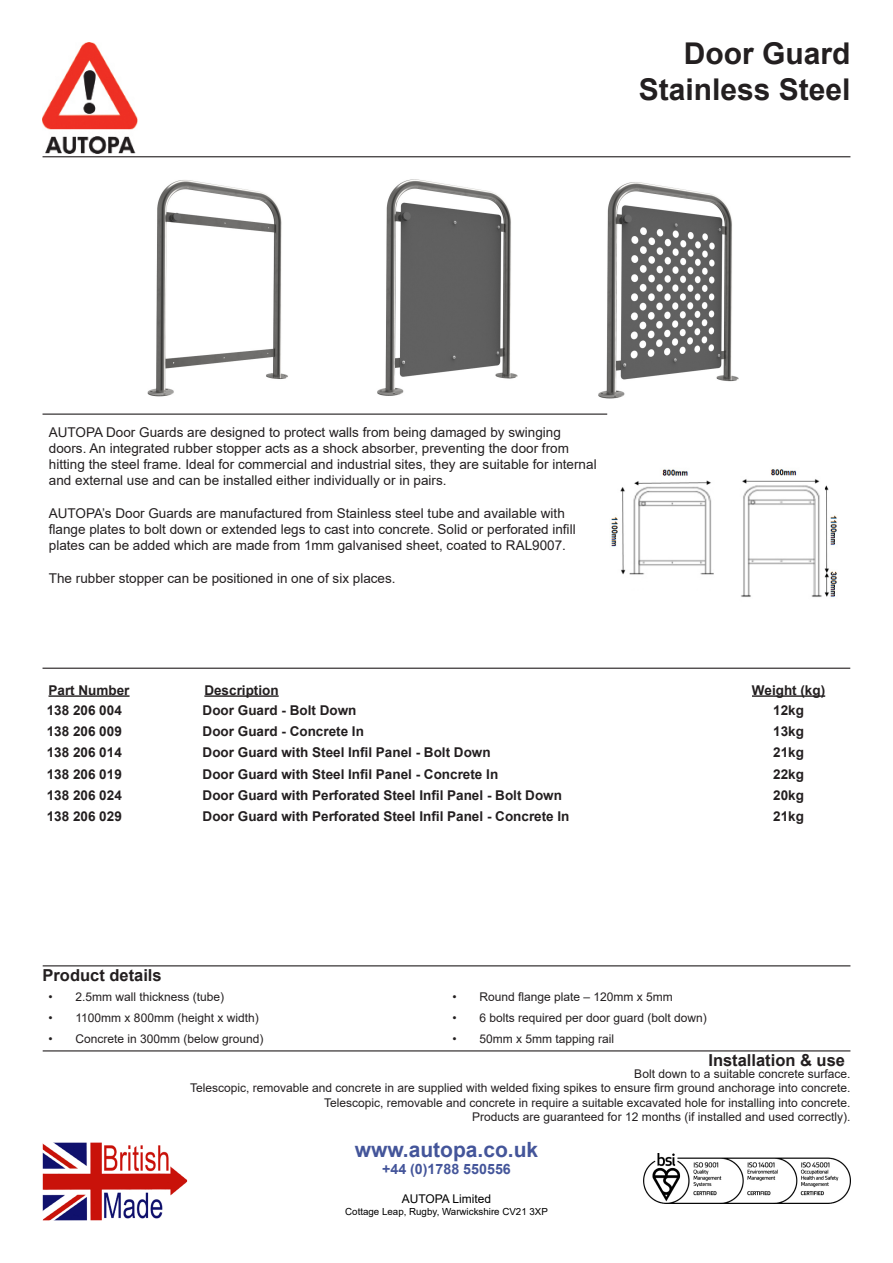
<style>
.page{position:relative;width:893px;height:1263px;background:#fff}
.page>*{position:absolute;margin:0;border:0;box-sizing:border-box;transform-origin:0 0}
.t1{font:700 30px "Arial";color:#231f20}
.t2{font:700 21px "Arial";color:#44559a}
.t3{font:700 16.5px "Arial";color:#231f20}
.t4{font:700 14.25px "Arial";color:#44559a}
.t5{font:13.5px/16.2px "Arial";color:#231f20}
.t6{font:700 13.5px "Arial";color:#231f20}
.t7{font:12px "Arial";color:#231f20}
.t8{font:12px "Arial";color:#000}
.t9{font:9.75px "Arial";color:#000}
</style>
<div class="page">
<img style="left:644px;top:1154px;width:206px;height:49px">
<img style="left:43px;top:1142px;width:144px;height:78px">
<img style="left:42px;top:43px;width:95px;height:110px">
<hr style="left:43px;top:156px;width:807px;height:1px;background:#231f20">
<hr style="left:43px;top:414px;width:564px;height:1px;background:#231f20">
<hr style="left:49px;top:695px;width:81px;height:2px;background:#231f20">
<hr style="left:204px;top:695px;width:75px;height:2px;background:#231f20">
<hr style="left:752px;top:695px;width:73px;height:2px;background:#231f20">
<img style="left:611px;top:469px;width:226px;height:129px">
<hr style="left:43px;top:668px;width:807px;height:1px;background:#231f20">
<hr style="left:43px;top:965px;width:807px;height:1px;background:#231f20">
<hr style="left:43px;top:1050px;width:807px;height:1px;background:#231f20">
<img style="left:147px;top:179px;width:592px;height:220px">
<p class="t1" style="left:684px;top:33px;width:168px">Door Guard</p>
<p class="t1" style="left:639px;top:69px;width:213px">Stainless Steel</p>
<p class="t5" style="left:49px;top:424px;width:549px">AUTOPA Door Guards are designed to protect walls from being damaged by swinging doors. An integrated rubber stopper acts as a shock absorber, preventing the door from hitting the steel frame. Ideal for commercial and industrial sites, they are suitable for internal and external use and can be installed either individually or in pairs.</p>
<p class="t5" style="left:49px;top:505px;width:528px">AUTOPA’s Door Guards are manufactured from Stainless steel tube and available with flange plates to bolt down or extended legs to cast into concrete. Solid or perforated infill plates can be added which are made from 1mm galvanised sheet, coated to RAL9007.</p>
<p class="t5" style="left:49px;top:570px;width:348px">The rubber stopper can be positioned in one of six places.</p>
<p class="t6" style="left:49px;top:680px;width:83px">Part Number</p>
<p class="t6" style="left:204px;top:680px;width:76px">Description</p>
<p class="t6" style="left:752px;top:680px;width:75px">Weight (kg)</p>
<p class="t6" style="left:47px;top:700px;width:77px">138 206 004</p>
<p class="t6" style="left:203px;top:700px;width:155px">Door Guard - Bolt Down</p>
<p class="t6" style="left:773px;top:700px;width:32px">12kg</p>
<p class="t6" style="left:47px;top:722px;width:77px">138 206 009</p>
<p class="t6" style="left:203px;top:722px;width:163px">Door Guard - Concrete In</p>
<p class="t6" style="left:773px;top:722px;width:32px">13kg</p>
<p class="t6" style="left:47px;top:743px;width:77px">138 206 014</p>
<p class="t6" style="left:203px;top:743px;width:290px">Door Guard with Steel Infil Panel - Bolt Down</p>
<p class="t6" style="left:773px;top:743px;width:32px">21kg</p>
<p class="t6" style="left:47px;top:764px;width:77px">138 206 019</p>
<p class="t6" style="left:203px;top:764px;width:297px">Door Guard with Steel Infil Panel - Concrete In</p>
<p class="t6" style="left:773px;top:764px;width:32px">22kg</p>
<p class="t6" style="left:47px;top:785px;width:77px">138 206 024</p>
<p class="t6" style="left:203px;top:785px;width:361px">Door Guard with Perforated Steel Infil Panel - Bolt Down</p>
<p class="t6" style="left:773px;top:785px;width:32px">20kg</p>
<p class="t6" style="left:47px;top:807px;width:77px">138 206 029</p>
<p class="t6" style="left:203px;top:807px;width:368px">Door Guard with Perforated Steel Infil Panel - Concrete In</p>
<p class="t6" style="left:773px;top:807px;width:32px">21kg</p>
<p class="t3" style="left:43px;top:963px;width:121px">Product details</p>
<p class="t7" style="left:49px;top:989px;width:177px">• 2.5mm wall thickness (tube)</p>
<p class="t7" style="left:452px;top:989px;width:222px">• Round flange plate – 120mm x 5mm</p>
<p class="t7" style="left:49px;top:1009px;width:212px">• 1100mm x 800mm (height x width)</p>
<p class="t7" style="left:452px;top:1009px;width:256px">• 6 bolts required per door guard (bolt down)</p>
<p class="t7" style="left:49px;top:1030px;width:217px">• Concrete in 300mm (below ground)</p>
<p class="t7" style="left:452px;top:1030px;width:163px">• 50mm x 5mm tapping rail</p>
<p class="t3" style="left:708px;top:1048px;width:138px">Installation &amp; use</p>
<p class="t7" style="left:634px;top:1065px;width:218px">Bolt down to a suitable concrete surface.</p>
<p class="t7" style="left:190px;top:1080px;width:662px">Telescopic, removable and concrete in are supplied with welded fixing spikes to ensure firm ground anchorage into concrete.</p>
<p class="t7" style="left:324px;top:1094px;width:528px">Telescopic, removable and concrete in require a suitable excavated hole for installing into concrete.</p>
<p class="t7" style="left:472px;top:1108px;width:380px">Products are guaranteed for 12 months (if installed and used correctly).</p>
<p class="t2" style="left:355px;top:1135px;width:185px">www.autopa.co.uk</p>
<p class="t4" style="left:382px;top:1159px;width:130px">+44 (0)1788 550556</p>
<p class="t8" style="left:402px;top:1190px;width:91px">AUTOPA Limited</p>
<p class="t9" style="left:345px;top:1204px;width:204px">Cottage Leap, Rugby, Warwickshire CV21 3XP</p>
</div>
